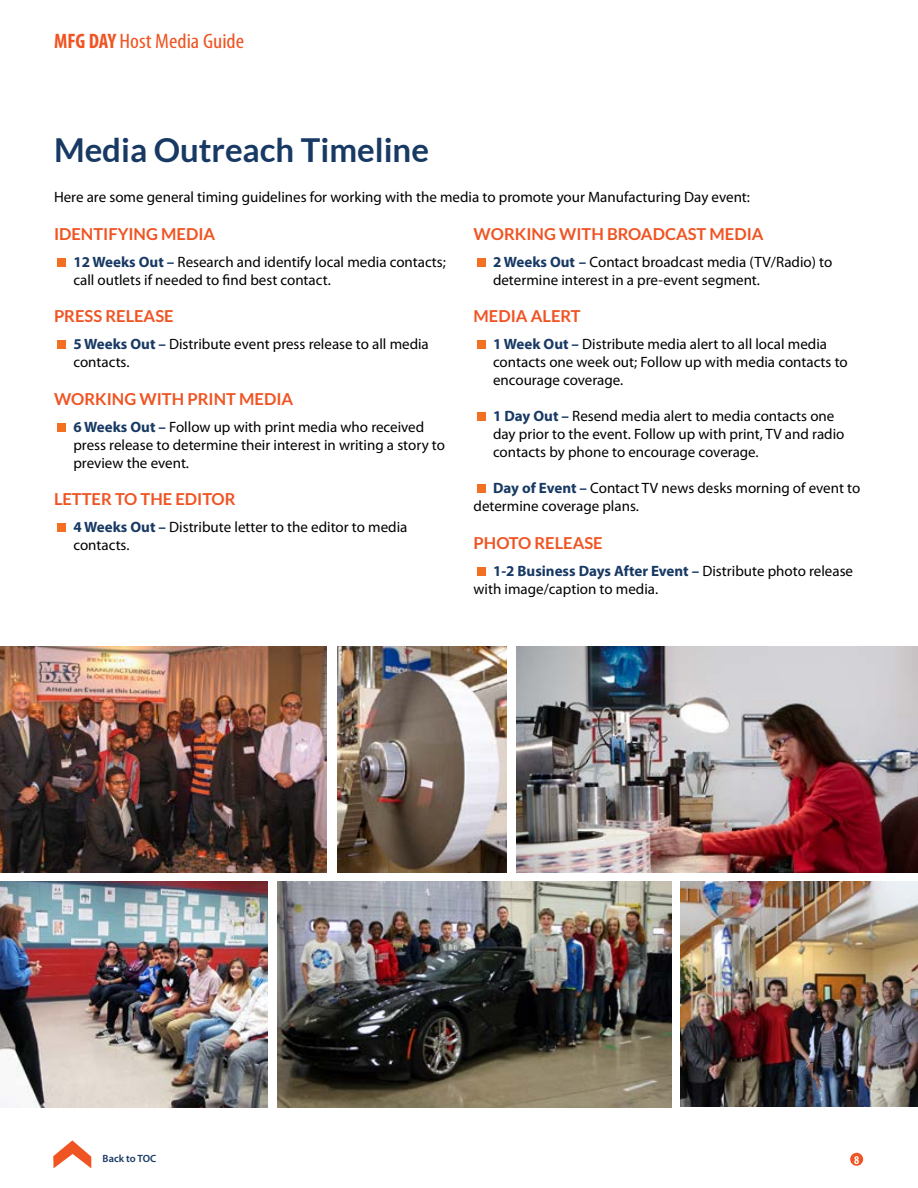
<style>
.page{position:relative;width:918px;height:1188px;background:#fff}
.page>*{position:absolute;margin:0;border:0;box-sizing:border-box;transform-origin:0 0}
.t1{font:700 33px "Lato";color:#173963}
.t2{font:condensed 21px "Myriad Pro";color:#f05423;scale:1.1 1}
.t3{font:700 16.5px "Lato";color:#f05423}
.t4{font:15px/18px "Myriad Pro";color:#000}
.t5{font:700 condensed 12px "Myriad Pro";color:#fff}
.t6{font:600 10.5px "Myriad Pro";color:#173963}
.s1{font-weight:700}
.s2{font-weight:700;color:#173963}
</style>
<div class="page">
<div style="left:850px;top:1153px;width:13px;height:13px;background:#f05423;border-radius:50%"></div>
<svg style="left:53px;top:1140px;width:38px;height:28px"></svg>
<img style="left:0;top:647px;width:326px;height:226px">
<img style="left:337px;top:647px;width:170px;height:226px">
<img style="left:0;top:882px;width:268px;height:225px">
<img style="left:278px;top:882px;width:393px;height:225px">
<img style="left:516px;top:647px;width:402px;height:226px">
<img style="left:681px;top:881px;width:237px;height:226px">
<div style="left:58px;top:258px;width:8px;height:9px;background:#f36f21"></div>
<div style="left:58px;top:341px;width:8px;height:8px;background:#f36f21"></div>
<div style="left:58px;top:423px;width:8px;height:9px;background:#f36f21"></div>
<div style="left:58px;top:524px;width:8px;height:8px;background:#f36f21"></div>
<div style="left:477px;top:258px;width:9px;height:9px;background:#f36f21"></div>
<div style="left:477px;top:341px;width:9px;height:8px;background:#f36f21"></div>
<div style="left:477px;top:413px;width:9px;height:8px;background:#f36f21"></div>
<div style="left:477px;top:485px;width:9px;height:8px;background:#f36f21"></div>
<div style="left:477px;top:567px;width:9px;height:9px;background:#f36f21"></div>
<h2 class="t2" style="left:54px;top:29px;width:174px"><span class="s1">MFG DAY</span> Host Media Guide</h2>
<h1 class="t1" style="left:54px;top:131px;width:377px">Media Outreach Timeline</h1>
<p class="t4" style="left:54px;top:188px;width:698px">Here are some general timing guidelines for working with the media to promote your Manufacturing Day event:</p>
<p class="t3" style="left:54px;top:224px;width:163px">IDENTIFYING MEDIA</p>
<p class="t4" style="left:73px;top:252px;width:374px"><span class="s2">12 Weeks Out –</span> Research and identify local media contacts; call outlets if needed to find best contact.</p>
<p class="t3" style="left:54px;top:307px;width:121px">PRESS RELEASE</p>
<p class="t4" style="left:73px;top:335px;width:357px"><span class="s2">5 Weeks Out –</span> Distribute event press release to all media contacts.</p>
<p class="t3" style="left:54px;top:389px;width:241px">WORKING WITH PRINT MEDIA</p>
<p class="t4" style="left:73px;top:417px;width:373px"><span class="s2">6 Weeks Out –</span> Follow up with print media who received press release to determine their interest in writing a story to preview the event.</p>
<p class="t3" style="left:54px;top:490px;width:183px">LETTER TO THE EDITOR</p>
<p class="t4" style="left:73px;top:518px;width:336px"><span class="s2">4 Weeks Out –</span> Distribute letter to the editor to media contacts.</p>
<p class="t3" style="left:474px;top:224px;width:292px">WORKING WITH BROADCAST MEDIA</p>
<p class="t4" style="left:493px;top:252px;width:341px"><span class="s2">2 Weeks Out –</span> Contact broadcast media (TV/Radio) to determine interest in a pre-event segment.</p>
<p class="t3" style="left:474px;top:307px;width:109px">MEDIA ALERT</p>
<p class="t4" style="left:493px;top:335px;width:356px"><span class="s2">1 Week Out –</span> Distribute media alert to all local media contacts one week out; Follow up with media contacts to encourage coverage.</p>
<p class="t4" style="left:493px;top:407px;width:353px"><span class="s2">1 Day Out –</span> Resend media alert to media contacts one day prior to the event. Follow up with print, TV and radio contacts by phone to encourage coverage.</p>
<p class="t4" style="left:474px;top:479px;width:388px;text-indent:19px"><span class="s2">Day of Event –</span> Contact TV news desks morning of event to determine coverage plans.</p>
<p class="t3" style="left:474px;top:533px;width:131px">PHOTO RELEASE</p>
<p class="t4" style="left:474px;top:561px;width:381px;text-indent:19px"><span class="s2">1-2 Business Days After Event –</span> Distribute photo release with image/caption to media.</p>
<p class="t6" style="left:103px;top:1152px;width:55px">Back to TOC</p>
<p class="t5" style="left:854px;top:1152px;width:7px">8</p>
</div>
